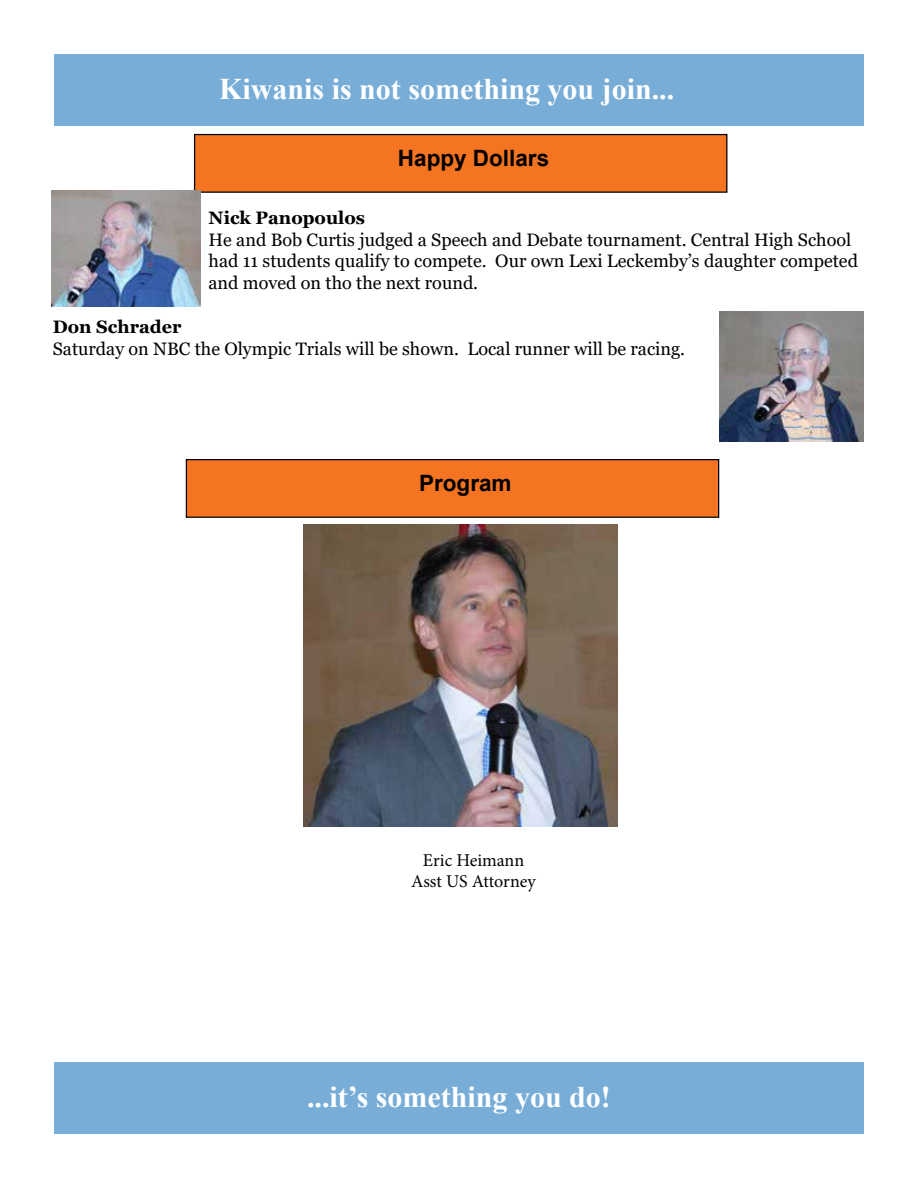
<style>
.page{position:relative;width:918px;height:1188px;background:#fff}
.page>*{position:absolute;margin:0;border:0;box-sizing:border-box;transform-origin:0 0}
.t1{font:700 30px "Times New Roman";color:#fff}
.t2{font:700 22.5px "Arial";color:#000}
.t3{font:18px/21.6px "Georgia";color:#000}
.t4{font:700 18px "Georgia";color:#000}
.t5{font:18px/21.6px "Minion Pro";letter-spacing:-.005em;color:#000;text-align:center}
</style>
<div class="page">
<div style="left:54px;top:54px;width:810px;height:71px;background:#78add7"></div>
<div style="left:54px;top:1063px;width:810px;height:71px;background:#78add7"></div>
<div style="left:195px;top:135px;width:532px;height:57px;background:#f47421"></div>
<div style="left:194px;top:134px;width:533px;height:59px;border:1px solid #000"></div>
<div style="left:186px;top:460px;width:533px;height:57px;background:#f47421"></div>
<div style="left:186px;top:459px;width:533px;height:59px;border:1px solid #000"></div>
<img style="left:52px;top:190px;width:149px;height:116px">
<img style="left:719px;top:311px;width:145px;height:131px">
<img style="left:304px;top:525px;width:314px;height:301px">
<h1 class="t1" style="left:219px;top:67px;width:457px">Kiwanis is not something you join...</h1>
<p class="t2" style="left:398px;top:143px;width:153px">Happy Dollars</p>
<p class="t4" style="left:209px;top:206px;width:158px">Nick Panopoulos</p>
<p class="t3" style="left:209px;top:229px;width:651px">He and Bob Curtis judged a Speech and Debate tournament. Central High School had 11 students qualify to compete. Our own Lexi Leckemby’s daughter competed and moved on tho the next round.</p>
<p class="t4" style="left:53px;top:316px;width:130px">Don Schrader</p>
<p class="t3" style="left:53px;top:338px;width:634px">Saturday on NBC the Olympic Trials will be shown. Local runner will be racing.</p>
<p class="t2" style="left:419px;top:468px;width:94px">Program</p>
<p class="t5" style="left:411px;top:849px;width:126px">Eric Heimann<br>Asst US Attorney</p>
<h1 class="t1" style="left:307px;top:1076px;width:305px">...it’s something you do!</h1>
</div>
